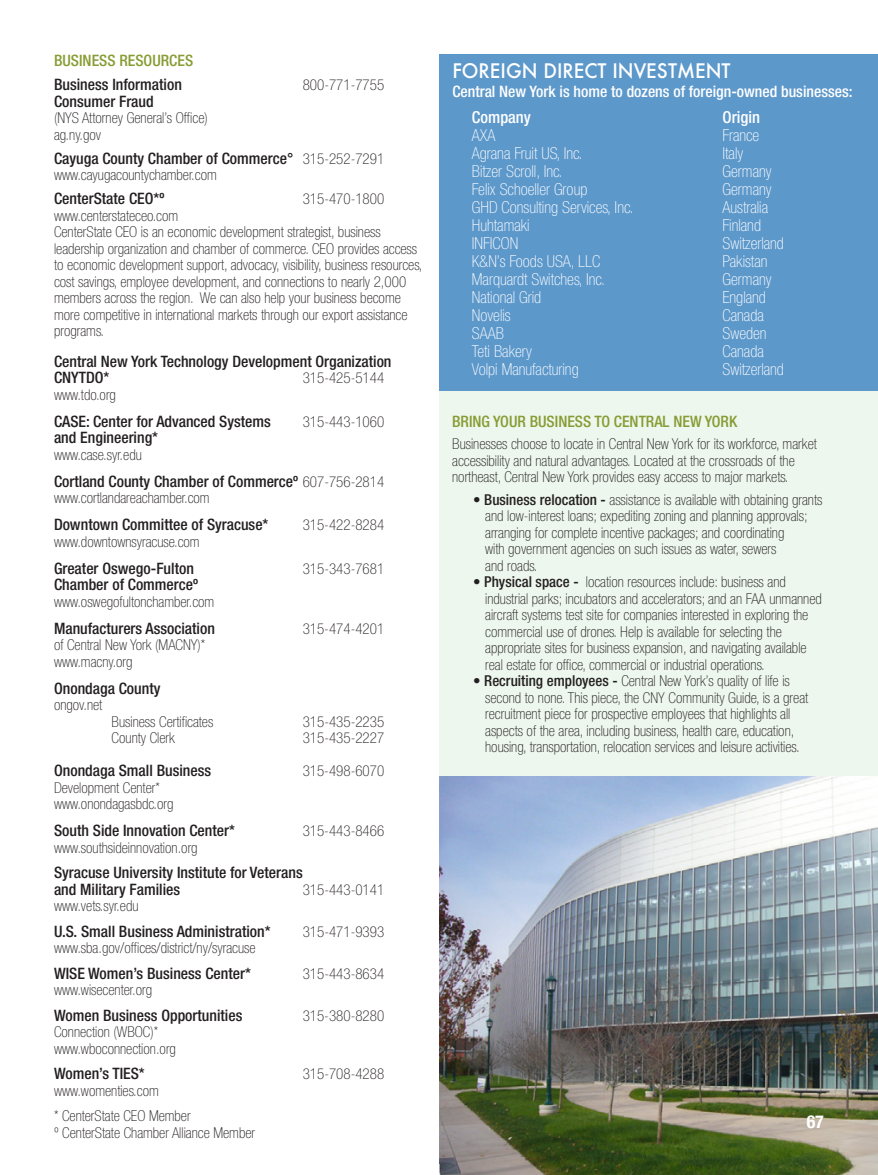
<style>
.page{position:relative;width:878px;height:1175px;background:#fff}
.page>*{position:absolute;margin:0;border:0;box-sizing:border-box;transform-origin:0 0}
.t1{font:500 19.5px "Futura";color:#fff;scale:.96 1}
.t2{font:700 condensed 18px "Helvetica Neue";color:#fff}
.t3{font:100 condensed 16.5px "Helvetica Neue";color:#fff}
.t4{font:500 condensed 16.5px "Helvetica Neue";color:#fff}
.t5{font:500 condensed 15.75px "Helvetica Neue";color:#231f20}
.t6{font:500 condensed 15.75px "Helvetica Neue";color:#fff}
.t7{font:500 condensed 15.75px "Helvetica Neue";color:#879c34}
.t8{font:100 condensed 15px/16.5px "Helvetica Neue";color:#231f20}
.s1{font-weight:100;font-size:15px}
.s2{font-weight:500}
</style>
<div class="page">
<div style="left:439px;top:387px;width:439px;height:389px;background:#edf7ed"></div>
<div style="left:439px;top:54px;width:439px;height:337px;background:#5d98cb"></div>
<img style="left:439px;top:776px;width:439px;height:398px">
<p class="t7" style="left:54px;top:51px;width:141px">BUSINESS RESOURCES</p>
<p class="t5" style="left:54px;top:75px;width:129px">Business Information</p>
<p class="t8" style="left:303px;top:77px;width:83px">800-771-7755</p>
<p class="t5" style="left:54px;top:92px;width:101px">Consumer Fraud</p>
<p class="t8" style="left:54px;top:110px;width:155px">(NYS Attorney General’s Office)</p>
<p class="t8" style="left:54px;top:126px;width:49px">ag.ny.gov</p>
<p class="t5" style="left:54px;top:149px;width:332px">Cayuga County Chamber of Commerce° <span class="s1">315-252-7291</span></p>
<p class="t8" style="left:54px;top:167px;width:164px">www.cayugacountychamber.com</p>
<p class="t5" style="left:54px;top:189px;width:112px">CenterState CEO*º</p>
<p class="t8" style="left:303px;top:191px;width:83px">315-470-1800</p>
<p class="t8" style="left:54px;top:207px;width:126px">www.centerstateceo.com</p>
<p class="t8" style="left:54px;top:224px;width:370px">CenterState CEO is an economic development strategist, business leadership organization and chamber of commerce. CEO provides access to economic development support, advocacy, visibility, business resources, cost savings, employee development, and connections to nearly 2,000 members across the region. We can also help your business become more competitive in international markets through our export assistance programs.</p>
<p class="t5" style="left:54px;top:351px;width:339px">Central New York Technology Development Organization</p>
<p class="t5" style="left:54px;top:368px;width:57px">CNYTDO*</p>
<p class="t8" style="left:303px;top:369px;width:83px">315-425-5144</p>
<p class="t8" style="left:54px;top:386px;width:63px">www.tdo.org</p>
<p class="t5" style="left:54px;top:411px;width:218px">CASE: Center for Advanced Systems</p>
<p class="t8" style="left:303px;top:413px;width:83px">315-443-1060</p>
<p class="t5" style="left:54px;top:428px;width:106px">and Engineering*</p>
<p class="t8" style="left:54px;top:446px;width:89px">www.case.syr.edu</p>
<p class="t5" style="left:54px;top:471px;width:332px">Cortland County Chamber of Commerceº <span class="s1">607-756-2814</span></p>
<p class="t8" style="left:54px;top:489px;width:157px">www.cortlandareachamber.com</p>
<p class="t5" style="left:54px;top:515px;width:216px">Downtown Committee of Syracuse*</p>
<p class="t8" style="left:303px;top:516px;width:83px">315-422-8284</p>
<p class="t8" style="left:54px;top:533px;width:147px">www.downtownsyracuse.com</p>
<p class="t5" style="left:54px;top:558px;width:141px">Greater Oswego-Fulton</p>
<p class="t8" style="left:303px;top:560px;width:83px">315-343-7681</p>
<p class="t5" style="left:54px;top:575px;width:145px">Chamber of Commerceº</p>
<p class="t8" style="left:54px;top:593px;width:162px">www.oswegofultonchamber.com</p>
<p class="t5" style="left:54px;top:618px;width:162px">Manufacturers Association</p>
<p class="t8" style="left:303px;top:620px;width:83px">315-474-4201</p>
<p class="t8" style="left:54px;top:636px;width:153px">of Central New York (MACNY)*</p>
<p class="t8" style="left:54px;top:653px;width:80px">www.macny.org</p>
<p class="t5" style="left:54px;top:678px;width:108px">Onondaga County</p>
<p class="t8" style="left:54px;top:696px;width:50px">ongov.net</p>
<p class="t8" style="left:112px;top:713px;width:103px">Business Certificates</p>
<p class="t8" style="left:303px;top:713px;width:83px">315-435-2235</p>
<p class="t8" style="left:112px;top:729px;width:65px">County Clerk</p>
<p class="t8" style="left:303px;top:729px;width:83px">315-435-2227</p>
<p class="t5" style="left:54px;top:761px;width:159px">Onondaga Small Business</p>
<p class="t8" style="left:303px;top:762px;width:83px">315-498-6070</p>
<p class="t8" style="left:54px;top:779px;width:107px">Development Center*</p>
<p class="t8" style="left:54px;top:795px;width:121px">www.onondagasbdc.org</p>
<p class="t5" style="left:54px;top:821px;width:182px">South Side Innovation Center*</p>
<p class="t8" style="left:303px;top:822px;width:83px">315-443-8466</p>
<p class="t8" style="left:54px;top:839px;width:145px">www.southsideinnovation.org</p>
<p class="t5" style="left:54px;top:863px;width:250px">Syracuse University Institute for Veterans</p>
<p class="t5" style="left:54px;top:879px;width:128px">and Military Families</p>
<p class="t8" style="left:303px;top:881px;width:83px">315-443-0141</p>
<p class="t8" style="left:54px;top:897px;width:86px">www.vets.syr.edu</p>
<p class="t5" style="left:54px;top:921px;width:218px">U.S. Small Business Administration*</p>
<p class="t8" style="left:303px;top:923px;width:83px">315-471-9393</p>
<p class="t8" style="left:54px;top:939px;width:203px">www.sba.gov/offices/district/ny/syracuse</p>
<p class="t5" style="left:54px;top:963px;width:198px">WISE Women’s Business Center*</p>
<p class="t8" style="left:303px;top:965px;width:83px">315-443-8634</p>
<p class="t8" style="left:54px;top:981px;width:100px">www.wisecenter.org</p>
<p class="t5" style="left:54px;top:1005px;width:190px">Women Business Opportunities</p>
<p class="t8" style="left:303px;top:1007px;width:83px">315-380-8280</p>
<p class="t8" style="left:54px;top:1023px;width:106px">Connection (WBOC)*</p>
<p class="t8" style="left:54px;top:1040px;width:123px">www.wboconnection.org</p>
<p class="t5" style="left:54px;top:1064px;width:92px">Women’s TIES*</p>
<p class="t8" style="left:303px;top:1065px;width:83px">315-708-4288</p>
<p class="t8" style="left:54px;top:1082px;width:106px">www.womenties.com</p>
<p class="t8" style="left:54px;top:1107px;width:145px">* CenterState CEO Member ⁰</p>
<p class="t8" style="left:54px;top:1124px;width:202px">º CenterState Chamber Alliance Member</p>
<p class="t1" style="left:452px;top:57px;width:291px">FOREIGN DIRECT INVESTMENT</p>
<p class="t6" style="left:452px;top:82px;width:401px">Central New York is home to dozens of foreign-owned businesses:</p>
<p class="t4" style="left:472px;top:107px;width:60px">Company</p>
<p class="t4" style="left:722px;top:107px;width:39px">Origin</p>
<p class="t3" style="left:472px;top:126px;width:25px">AXA</p>
<p class="t3" style="left:722px;top:126px;width:38px">France</p>
<p class="t3" style="left:472px;top:144px;width:112px">Agrana Fruit US, Inc.</p>
<p class="t3" style="left:722px;top:144px;width:22px">Italy</p>
<p class="t3" style="left:472px;top:162px;width:92px">Bitzer Scroll, Inc.</p>
<p class="t3" style="left:722px;top:162px;width:51px">Germany</p>
<p class="t3" style="left:472px;top:180px;width:117px">Felix Schoeller Group</p>
<p class="t3" style="left:722px;top:180px;width:51px">Germany</p>
<p class="t3" style="left:472px;top:198px;width:163px">GHD Consulting Services, Inc.</p>
<p class="t3" style="left:722px;top:198px;width:47px">Australia</p>
<p class="t3" style="left:472px;top:216px;width:59px">Huhtamaki</p>
<p class="t3" style="left:722px;top:216px;width:40px">Finland</p>
<p class="t3" style="left:472px;top:234px;width:48px">INFICON</p>
<p class="t3" style="left:722px;top:234px;width:63px">Switzerland</p>
<p class="t3" style="left:472px;top:252px;width:130px">K&amp;N’s Foods USA, LLC</p>
<p class="t3" style="left:722px;top:252px;width:46px">Pakistan</p>
<p class="t3" style="left:472px;top:270px;width:135px">Marquardt Switches, Inc.</p>
<p class="t3" style="left:722px;top:270px;width:51px">Germany</p>
<p class="t3" style="left:472px;top:288px;width:71px">National Grid</p>
<p class="t3" style="left:722px;top:288px;width:45px">England</p>
<p class="t3" style="left:472px;top:306px;width:40px">Novelis</p>
<p class="t3" style="left:722px;top:306px;width:43px">Canada</p>
<p class="t3" style="left:472px;top:324px;width:34px">SAAB</p>
<p class="t3" style="left:722px;top:324px;width:45px">Sweden</p>
<p class="t3" style="left:472px;top:342px;width:62px">Teti Bakery</p>
<p class="t3" style="left:722px;top:342px;width:43px">Canada</p>
<p class="t3" style="left:472px;top:360px;width:108px">Volpi Manufacturing</p>
<p class="t3" style="left:722px;top:360px;width:63px">Switzerland</p>
<p class="t7" style="left:452px;top:412px;width:286px">BRING YOUR BUSINESS TO CENTRAL NEW YORK</p>
<p class="t8" style="left:452px;top:435px;width:366px">Businesses choose to locate in Central New York for its workforce, market accessibility and natural advantages. Located at the crossroads of the northeast, Central New York provides easy access to major markets.</p>
<p class="t8" style="left:473px;top:491px;width:350px"><span class="s2">• Business relocation -</span> assistance is available with obtaining grants</p>
<p class="t8" style="left:485px;top:507px;width:324px">and low-interest loans; expediting zoning and planning approvals;</p>
<p class="t8" style="left:485px;top:524px;width:301px">arranging for complete incentive packages; and coordinating</p>
<p class="t8" style="left:485px;top:540px;width:293px">with government agencies on such issues as water, sewers</p>
<p class="t8" style="left:485px;top:557px;width:54px">and roads.</p>
<p class="t8" style="left:473px;top:573px;width:314px"><span class="s2">• Physical space -</span> location resources include: business and</p>
<p class="t8" style="left:485px;top:590px;width:338px">industrial parks; incubators and accelerators; and an FAA unmanned</p>
<p class="t8" style="left:485px;top:606px;width:324px">aircraft systems test site for companies interested in exploring the</p>
<p class="t8" style="left:485px;top:623px;width:298px">commercial use of drones. Help is available for selecting the</p>
<p class="t8" style="left:485px;top:639px;width:323px">appropriate sites for business expansion, and navigating available</p>
<p class="t8" style="left:485px;top:656px;width:281px">real estate for office, commercial or industrial operations.</p>
<p class="t8" style="left:473px;top:672px;width:318px"><span class="s2">• Recruiting employees -</span> Central New York’s quality of life is</p>
<p class="t8" style="left:485px;top:689px;width:324px">second to none. This piece, the CNY Community Guide, is a great</p>
<p class="t8" style="left:485px;top:705px;width:307px">recruitment piece for prospective employees that highlights all</p>
<p class="t8" style="left:485px;top:722px;width:310px">aspects of the area, including business, health care, education,</p>
<p class="t8" style="left:485px;top:738px;width:316px">housing, transportation, relocation services and leisure activities.</p>
<p class="t2" style="left:806px;top:1110px;width:19px">67</p>
</div>
